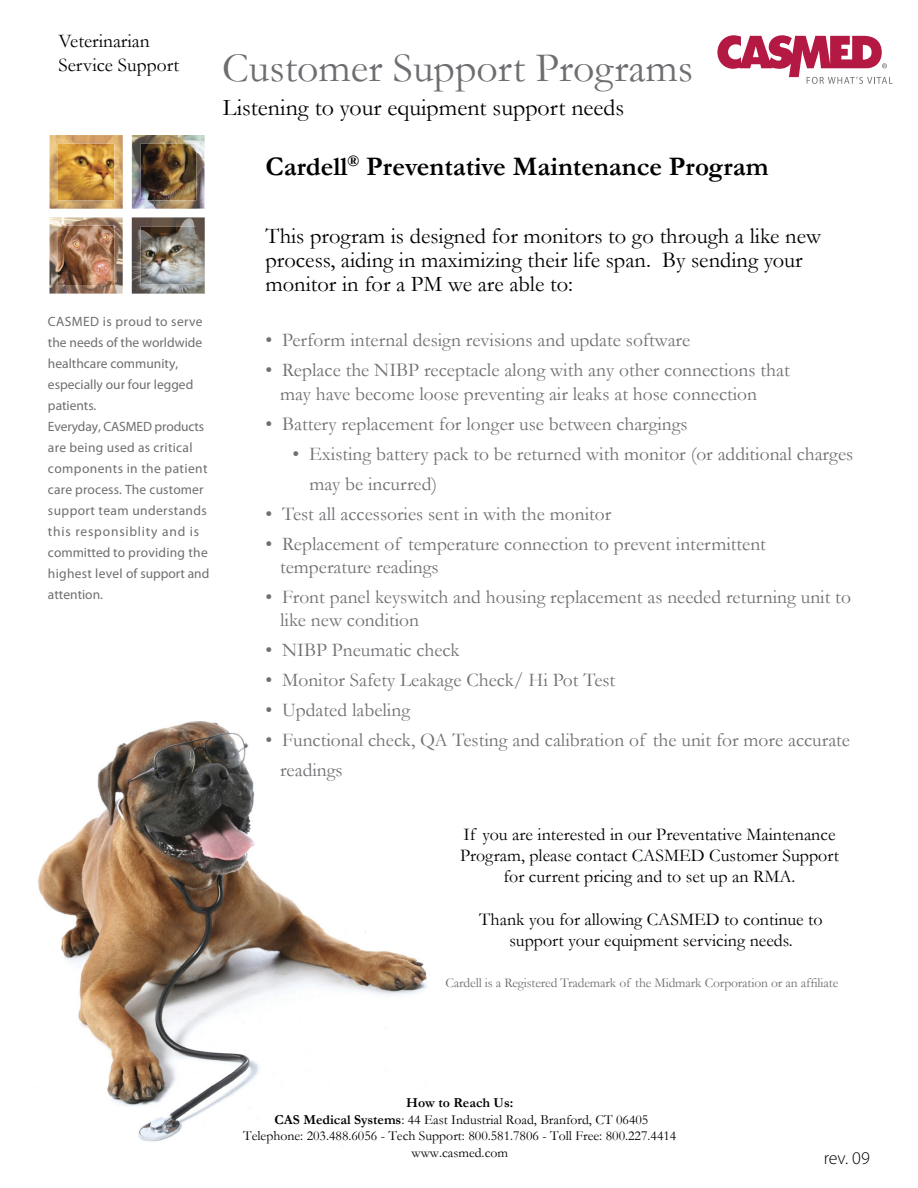
<style>
.page{position:relative;width:918px;height:1188px;background:#fff}
.page>*{position:absolute;margin:0;border:0;box-sizing:border-box;transform-origin:0 0}
.t1{font:42px "Garamond";color:#6d6e71}
.t2{font:700 27px "Garamond";color:#000}
.t3{font:24px "Garamond";color:#000}
.t4{font:22.5px/24px "Garamond";color:#000}
.t5{font:19.5px/23.4px "Garamond";color:#706f73}
.t6{font:19.5px/23.4px "Garamond";color:#000}
.t7{font:18px/21px "Garamond";color:#000;text-align:center}
.t8{font:300 18px "Myriad Pro";color:#000}
.t9{font:13.8px/16.5px "Garamond";color:#000;text-align:center}
.t10{font:13.5px/21px "Myriad Pro";letter-spacing:.01em;color:#6d6e71}
.t11{font:13.5px "Garamond";letter-spacing:-.01em;color:#6d6e71}
.s1{font-weight:700}
</style>
<div class="page">
<img style="left:38px;top:721px;width:389px;height:421px">
<svg style="left:717px;top:35px;width:176px;height:49px"></svg>
<img style="left:50px;top:217px;width:73px;height:77px">
<img style="left:132px;top:135px;width:73px;height:74px">
<img style="left:50px;top:135px;width:73px;height:74px">
<img style="left:132px;top:217px;width:73px;height:77px">
<p class="t6" style="left:58px;top:31px;width:122px">Veterinarian<br>Service Support</p>
<h1 class="t1" style="left:222px;top:52px;width:472px">Customer Support Programs</h1>
<p class="t3" style="left:223px;top:98px;width:403px">Listening to your equipment support needs</p>
<h2 class="t2" style="left:265px;top:157px;width:505px">Cardell<sup>®</sup> Preventative Maintenance Program</h2>
<p class="t10" style="left:48px;top:312px;width:163px">CASMED is proud to serve the needs of the worldwide healthcare community, especially our four legged patients.<br>Everyday, CASMED products are being used as critical components in the patient care process. The customer support team understands this responsiblity and is committed to providing the highest level of support and attention.</p>
<p class="t4" style="left:266px;top:226px;width:557px">This program is designed for monitors to go through a like new process, aiding in maximizing their life span. By sending your monitor in for a PM we are able to:</p>
<p class="t5" style="left:265px;top:330px;width:426px">• Perform internal design revisions and update software</p>
<p class="t5" style="left:280px;top:360px;width:511px;text-indent:-15px">• Replace the NIBP receptacle along with any other connections that may have become loose preventing air leaks at hose connection</p>
<p class="t5" style="left:265px;top:414px;width:424px">• Battery replacement for longer use between chargings</p>
<p class="t5" style="left:309px;top:440px;width:546px;line-height:30px;text-indent:-17px">• Existing battery pack to be returned with monitor (or additional charges may be incurred)</p>
<p class="t5" style="left:266px;top:504px;width:347px">• Test all accessories sent in with the monitor</p>
<p class="t5" style="left:280px;top:534px;width:487px;text-indent:-15px">• Replacement of temperature connection to prevent intermittent temperature readings</p>
<p class="t5" style="left:280px;top:587px;width:572px;text-indent:-15px">• Front panel keyswitch and housing replacement as needed returning unit to like new condition</p>
<p class="t5" style="left:266px;top:640px;width:196px">• NIBP Pneumatic check</p>
<p class="t5" style="left:266px;top:670px;width:351px">• Monitor Safety Leakage Check/ Hi Pot Test</p>
<p class="t5" style="left:266px;top:700px;width:146px">• Updated labeling</p>
<p class="t5" style="left:280px;top:727px;width:571px;line-height:30px;text-indent:-15px">• Functional check, QA Testing and calibration of the unit for more accurate readings</p>
<p class="t7" style="left:460px;top:825px;width:380px">If you are interested in our Preventative Maintenance<br>Program, please contact CASMED Customer Support for current pricing and to set up an RMA.</p>
<p class="t7" style="left:479px;top:911px;width:345px">Thank you for allowing CASMED to continue to support your equipment servicing needs.</p>
<p class="t11" style="left:445px;top:977px;width:394px">Cardell is a Registered Trademark of the Midmark Corporation or an affiliate</p>
<p class="t9" style="left:243px;top:1096px;width:435px"><span class="s1">How to Reach Us:<br>CAS Medical Systems</span>: 44 East Industrial Road, Branford, CT 06405<br>Telephone: 203.488.6056 - Tech Support: 800.581.7806 - Toll Free: 800.227.4414 www.casmed.com</p>
<p class="t8" style="left:824px;top:1147px;width:48px">rev. 09</p>
</div>
